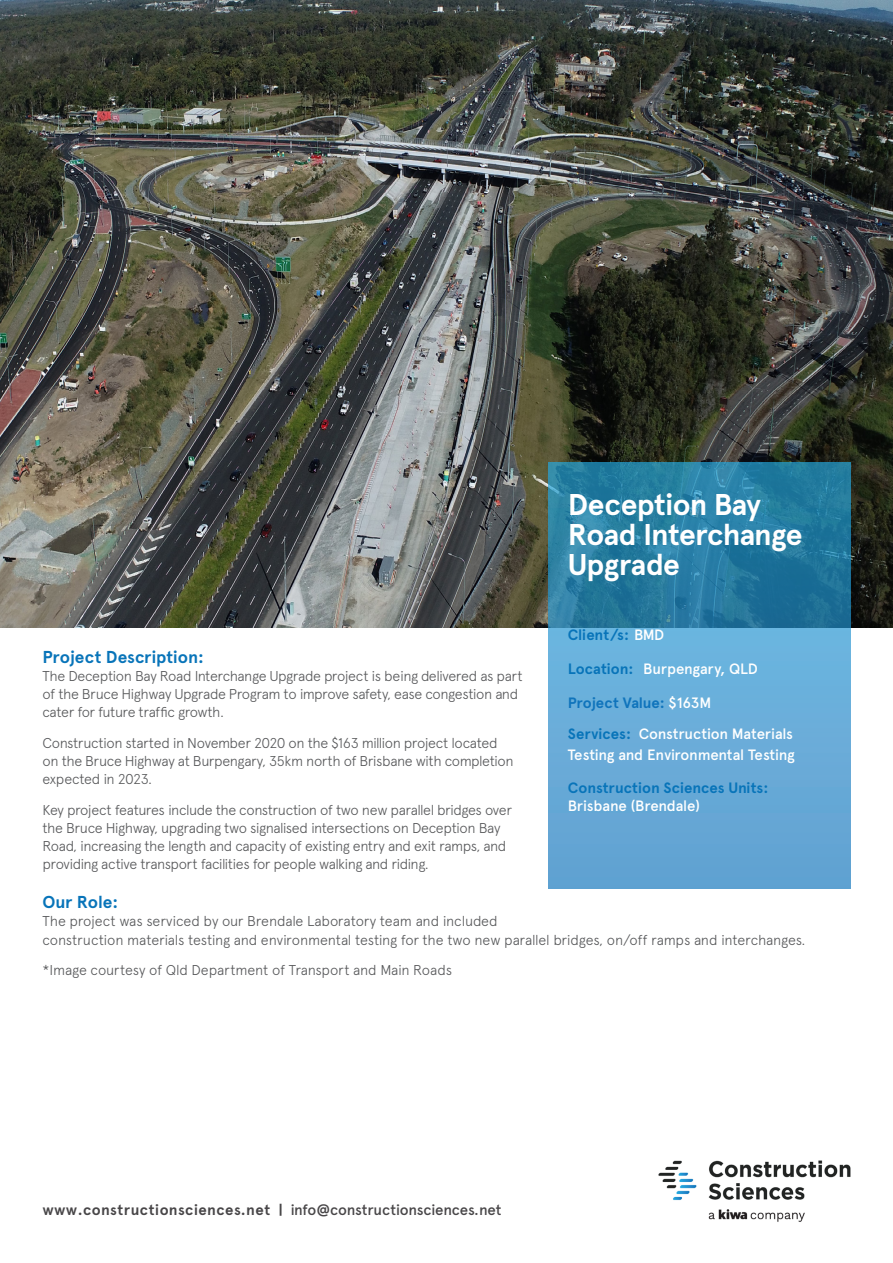
<style>
.page{position:relative;width:893px;height:1263px;background:#fff}
.page>*{position:absolute;margin:0;border:0;box-sizing:border-box;transform-origin:0 0}
.t1{font:700 30px/30px "Apercu";letter-spacing:-.02em;color:#fff}
.t2{font:700 17.25px "Apercu";color:#0874b9}
.t3{font:500 15px/21px "Apercu";letter-spacing:-.015em;color:#fff}
.t4{font:700 15px "Apercu";letter-spacing:.025em;color:#484648}
.t5{font:700 15px/18px "Apercu";color:#0874b9}
.t6{font:700 15px "Apercu";letter-spacing:-.005em;color:#1074bc}
.t7{font:300 14.25px/18px "Apercu";letter-spacing:-.03em;color:#57585a}
.s1{font-weight:500;color:#fff}
.s2{font-weight:700;color:#0874b9}
.s3{font-weight:500}
</style>
<div class="page">
<img style="left:658px;top:1160px;width:192px;height:62px">
<img style="left:0;top:0;width:893px;height:628px">
<svg style="left:549px;top:462px;width:301px;height:426px;background:#4d98c2"></svg>
<p class="t1" style="left:568px;top:489px;width:236px">Deception Bay<br>Road Interchange<br>Upgrade</p>
<p class="t5" style="left:568px;top:626px;width:98px">Client/s: <span class="s1">BMD</span></p>
<p class="t3" style="left:568px;top:658px;width:192px"><span class="s2">Location:</span> Burpengary, QLD</p>
<p class="t6" style="left:568px;top:693px;width:145px">Project Value: <span class="s1">$163M</span></p>
<p class="t3" style="left:568px;top:723px;width:229px"><span class="s2">Services:</span> Construction Materials<br>Testing and Environmental Testing</p>
<p class="t5" style="left:568px;top:779px;width:202px">Construction Sciences Units:<br><span class="s1">Brisbane (Brendale)</span></p>
<p class="t2" style="left:43px;top:647px;width:163px">Project Description:</p>
<p class="t7" style="left:43px;top:667px;width:482px">The Deception Bay Road Interchange Upgrade project is being delivered as part of the Bruce Highway Upgrade Program to improve safety, ease congestion and cater for future traffic growth.</p>
<p class="t7" style="left:43px;top:734px;width:473px">Construction started in November 2020 on the $163 million project located on the Bruce Highway at Burpengary, 35km north of Brisbane with completion expected in 2023.</p>
<p class="t7" style="left:43px;top:801px;width:471px">Key project features include the construction of two new parallel bridges over the Bruce Highway, upgrading two signalised intersections on Deception Bay Road, increasing the length and capacity of existing entry and exit ramps, and providing active transport facilities for people walking and riding.</p>
<p class="t2" style="left:43px;top:892px;width:77px">Our Role:</p>
<p class="t7" style="left:43px;top:912px;width:765px">The project was serviced by our Brendale Laboratory team and included<br>construction materials testing and environmental testing for the two new parallel bridges, on/off ramps and interchanges.</p>
<p class="t7" style="left:43px;top:961px;width:411px">*Image courtesy of Qld Department of Transport and Main Roads</p>
<p class="t4" style="left:43px;top:1201px;width:460px">www.constructionsciences.net | <span class="s3">info@constructionsciences.net</span></p>
</div>
